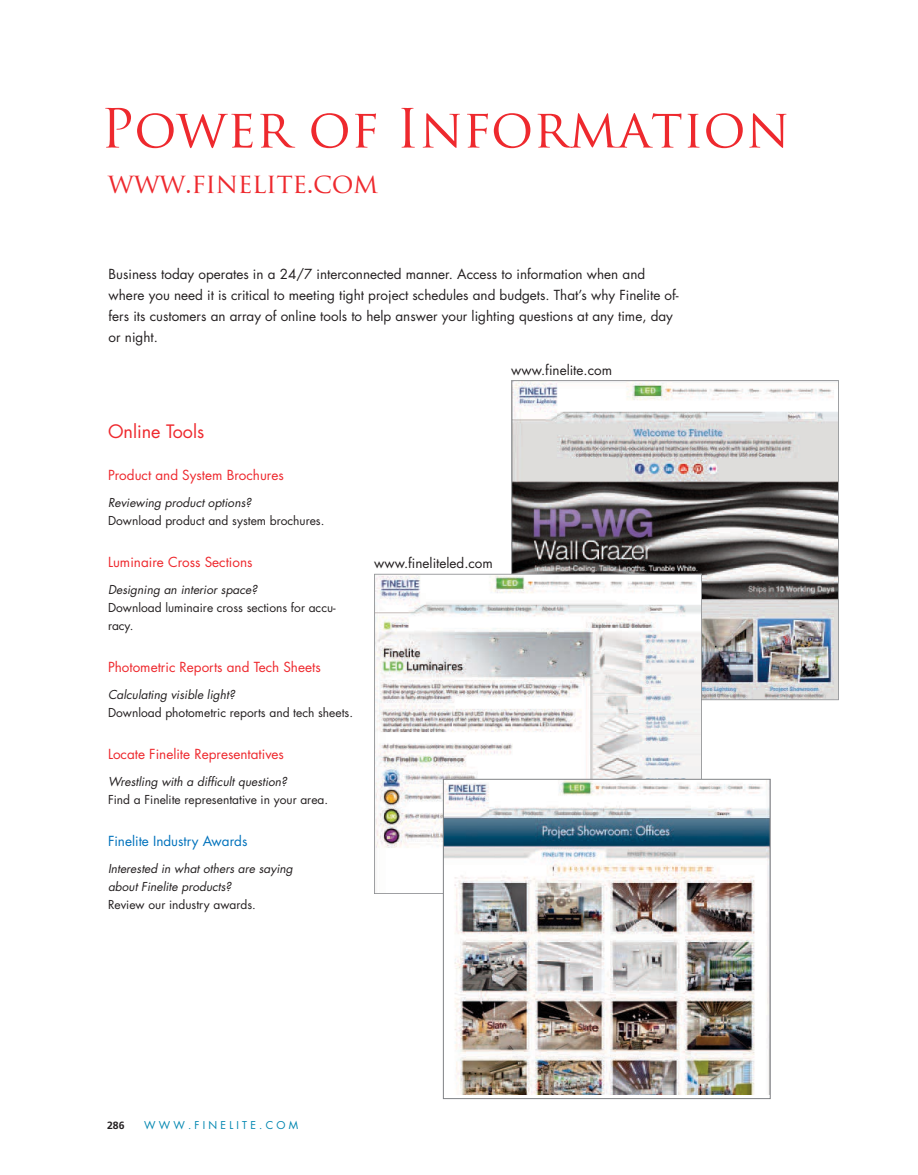
<style>
.page{position:relative;width:918px;height:1175px;background:#fff}
.page>*{position:absolute;margin:0;border:0;box-sizing:border-box;transform-origin:0 0}
.t1{font:52.5px "Trajan Pro";color:#ee292e}
.t2{font:27px "Trajan Pro";letter-spacing:-.015em;color:#ee292e}
.t3{font:18px "Futura";color:#ee292e}
.t4{font:13.5px/21px "Futura";color:#231f20}
.t5{font:13.5px "Futura";color:#ee292e}
.t6{font:13.5px "Futura";color:#0072bc}
.t7{font:12px/18px "Futura";color:#231f20}
.t8{font:italic 12px/18px "Futura";color:#231f20}
.t9{font:10.5px "Futura";color:#0086b0}
.t10{font:700 10.5px "Frutiger";color:#231f20}
</style>
<div class="page">
<img style="left:511px;top:380px;width:328px;height:320px">
<svg style="left:374px;top:574px;width:328px;height:320px"></svg>
<img style="left:445px;top:781px;width:324px;height:313px">
<div style="left:443px;top:779px;width:328px;height:320px;border:1px solid #808285"></div>
<h1 class="t1" style="left:100px;top:95px;width:690px">Power of Information</h1>
<h2 class="t2" style="left:108px;top:165px;width:272px">www.finelite.com</h2>
<p class="t4" style="left:109px;top:265px;width:572px">Business today operates in a 24/7 interconnected manner. Access to information when and where you need it is critical to meeting tight project schedules and budgets. That’s why Finelite of&shy;fers its customers an array of online tools to help answer your lighting questions at any time, day or night.</p>
<h3 class="t3" style="left:108px;top:423px;width:98px">Online Tools</h3>
<p class="t5" style="left:108px;top:468px;width:177px">Product and System Brochures</p>
<p class="t8" style="left:108px;top:494px;width:145px">Reviewing product options?</p>
<p class="t7" style="left:108px;top:512px;width:218px">Download product and system brochures.</p>
<p class="t5" style="left:108px;top:555px;width:146px">Luminaire Cross Sections</p>
<p class="t8" style="left:108px;top:581px;width:151px">Designing an interior space?</p>
<p class="t7" style="left:108px;top:599px;width:229px">Download luminaire cross sections for accu&shy;racy.</p>
<p class="t5" style="left:108px;top:660px;width:214px">Photometric Reports and Tech Sheets</p>
<p class="t8" style="left:108px;top:686px;width:128px">Calculating visible light?</p>
<p class="t7" style="left:108px;top:704px;width:247px">Download photometric reports and tech sheets.</p>
<p class="t5" style="left:108px;top:747px;width:178px">Locate Finelite Representatives</p>
<p class="t8" style="left:108px;top:773px;width:181px">Wrestling with a difficult question?</p>
<p class="t7" style="left:108px;top:791px;width:222px">Find a Finelite representative in your area.</p>
<p class="t6" style="left:108px;top:834px;width:141px">Finelite Industry Awards</p>
<p class="t8" style="left:108px;top:860px;width:186px">Interested in what others are saying about Finelite products?</p>
<p class="t7" style="left:108px;top:896px;width:149px">Review our industry awards.</p>
<p class="t4" style="left:511px;top:360px;width:102px">www.finelite.com</p>
<p class="t4" style="left:374px;top:554px;width:120px">www.fineliteled.com</p>
<p class="t10" style="left:107px;top:1119px;width:19px">286</p>
<p class="t9" style="left:144px;top:1120px;width:156px">W W W . F I N E L I T E . C O M</p>
</div>
